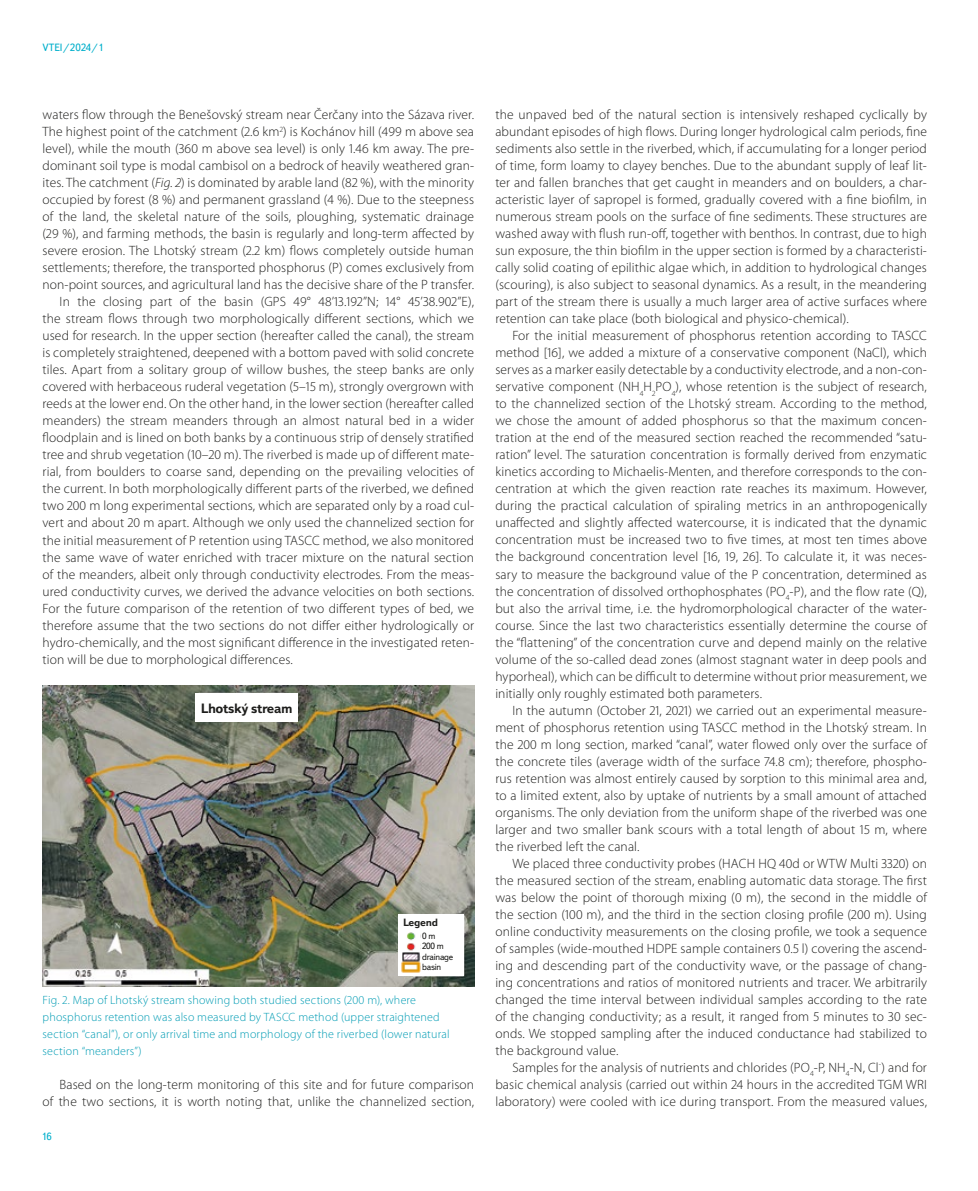
<style>
.page{position:relative;width:978px;height:1191px;background:#fff}
.page>*{position:absolute;margin:0;border:0;box-sizing:border-box;transform-origin:0 0}
.t1{font:300 13.5px/17px "Myriad Pro";letter-spacing:.01em;color:#1d1d1b;text-align:justify}
.t2{font:700 13.5px "Textbook New";letter-spacing:-.025em;color:#1d1d1b}
.t3{font:300 12px/17px "Myriad Pro";letter-spacing:.015em;color:#009cb4}
.t4{font:10.5px "Textbook New";color:#00afcb}
.t5{font:700 10.5px "Textbook New";letter-spacing:-.025em;color:#1d1d1b}
.t6{font:9px/10.5px "Textbook New";letter-spacing:-.025em;color:#1d1d1b}
.s1{font-style:italic}
</style>
<div class="page">
<img style="left:43px;top:685px;width:431px;height:301px">
<div style="left:196px;top:693px;width:102px;height:28px;background:#fff"></div>
<div style="left:398px;top:914px;width:65px;height:61px;background:#fff"></div>
<img style="left:401px;top:932px;width:19px;height:40px">
<p class="t4" style="left:43px;top:41px;width:63px">VTEI/2024/1</p>
<p class="t1" style="left:43px;top:106px;width:433px">waters flow through the Benešovský stream near Čerčany into the Sázava river.</p>
<p class="t1" style="left:43px;top:123px;width:433px">The highest point of the catchment (2.6 km<sup>2</sup>) is Kochánov hill (499 m above sea</p>
<p class="t1" style="left:43px;top:140px;width:433px">level), while the mouth (360 m above sea level) is only 1.46 km away. The pre-</p>
<p class="t1" style="left:43px;top:157px;width:433px">dominant soil type is modal cambisol on a bedrock of heavily weathered gran-</p>
<p class="t1" style="left:43px;top:174px;width:433px">ites. The catchment (<span class="s1">Fig. 2</span>) is dominated by arable land (82 %), with the minority</p>
<p class="t1" style="left:43px;top:191px;width:433px">occupied by forest (8 %) and permanent grassland (4 %). Due to the steepness</p>
<p class="t1" style="left:43px;top:208px;width:433px">of the land, the skeletal nature of the soils, ploughing, systematic drainage</p>
<p class="t1" style="left:43px;top:225px;width:433px">(29 %), and farming methods, the basin is regularly and long-term affected by</p>
<p class="t1" style="left:43px;top:242px;width:433px">severe erosion. The Lhotský stream (2.2 km) flows completely outside human</p>
<p class="t1" style="left:43px;top:259px;width:433px">settlements; therefore, the transported phosphorus (P) comes exclusively from</p>
<p class="t1" style="left:43px;top:276px;width:433px">non-point sources, and agricultural land has the decisive share of the P transfer.</p>
<p class="t1" style="left:60px;top:293px;width:416px">In the closing part of the basin (GPS 49° 48’13.192’’N; 14° 45’38.902’’E),</p>
<p class="t1" style="left:43px;top:310px;width:433px">the stream flows through two morphologically different sections, which we</p>
<p class="t1" style="left:43px;top:327px;width:433px">used for research. In the upper section (hereafter called the canal), the stream</p>
<p class="t1" style="left:43px;top:344px;width:433px">is completely straightened, deepened with a bottom paved with solid concrete</p>
<p class="t1" style="left:43px;top:361px;width:433px">tiles. Apart from a solitary group of willow bushes, the steep banks are only</p>
<p class="t1" style="left:43px;top:378px;width:433px">covered with herbaceous ruderal vegetation (5–15 m), strongly overgrown with</p>
<p class="t1" style="left:43px;top:395px;width:433px">reeds at the lower end. On the other hand, in the lower section (hereafter called</p>
<p class="t1" style="left:43px;top:412px;width:433px">meanders) the stream meanders through an almost natural bed in a wider</p>
<p class="t1" style="left:43px;top:429px;width:433px">floodplain and is lined on both banks by a continuous strip of densely stratified</p>
<p class="t1" style="left:43px;top:446px;width:433px">tree and shrub vegetation (10–20 m). The riverbed is made up of different mate-</p>
<p class="t1" style="left:43px;top:463px;width:433px">rial, from boulders to coarse sand, depending on the prevailing velocities of</p>
<p class="t1" style="left:43px;top:480px;width:433px">the current. In both morphologically different parts of the riverbed, we defined</p>
<p class="t1" style="left:43px;top:497px;width:433px">two 200 m long experimental sections, which are separated only by a road cul-</p>
<p class="t1" style="left:43px;top:514px;width:433px">vert and about 20 m apart. Although we only used the channelized section for</p>
<p class="t1" style="left:43px;top:531px;width:433px">the initial measurement of P retention using TASCC method, we also monitored</p>
<p class="t1" style="left:43px;top:548px;width:433px">the same wave of water enriched with tracer mixture on the natural section</p>
<p class="t1" style="left:43px;top:565px;width:433px">of the meanders, albeit only through conductivity electrodes. From the meas-</p>
<p class="t1" style="left:43px;top:582px;width:433px">ured conductivity curves, we derived the advance velocities on both sections.</p>
<p class="t1" style="left:43px;top:599px;width:433px">For the future comparison of the retention of two different types of bed, we</p>
<p class="t1" style="left:43px;top:616px;width:433px">therefore assume that the two sections do not differ either hydrologically or</p>
<p class="t1" style="left:43px;top:633px;width:433px">hydro-chemically, and the most significant difference in the investigated reten-</p>
<p class="t1" style="left:43px;top:650px;width:252px">tion will be due to morphological differences.</p>
<p class="t2" style="left:201px;top:699px;width:94px">Lhotský stream</p>
<p class="t5" style="left:403px;top:916px;width:37px">Legend</p>
<p class="t6" style="left:422px;top:930px;width:33px">0 m<br>200 m drainage basin</p>
<p class="t3" style="left:43px;top:991px;width:409px">Fig. 2. Map of Lhotský stream showing both studied sections (200 m), where phosphorus retention was also measured by TASCC method (upper straightened section “canal”), or only arrival time and morphology of the riverbed (lower natural section “meanders”)</p>
<p class="t1" style="left:43px;top:1075px;width:433px;text-align:right">Based on the long-term monitoring of this site and for future comparison<br>of the two sections, it is worth noting that, unlike the channelized section,</p>
<p class="t4" style="left:41px;top:1130px;width:12px">16</p>
<p class="t1" style="left:495px;top:106px;width:433px">the unpaved bed of the natural section is intensively reshaped cyclically by abundant episodes of high flows. During longer hydrological calm periods, fine sediments also settle in the riverbed, which, if accumulating for a longer period of time, form loamy to clayey benches. Due to the abundant supply of leaf lit&shy;ter and fallen branches that get caught in meanders and on boulders, a char&shy;acteristic layer of sapropel is formed, gradually covered with a fine biofilm, in numerous stream pools on the surface of fine sediments. These structures are washed away with flush run-off, together with benthos. In contrast, due to high sun exposure, the thin biofilm in the upper section is formed by a characteristi&shy;cally solid coating of epilithic algae which, in addition to hydrological changes (scouring), is also subject to seasonal dynamics. As a result, in the meandering part of the stream there is usually a much larger area of active surfaces where retention can take place (both biological and physico-chemical).</p>
<p class="t1" style="left:495px;top:327px;width:433px;text-indent:17px">For the initial measurement of phosphorus retention according to TASCC method [16], we added a mixture of a conservative component (NaCl), which serves as a marker easily detectable by a conductivity electrode, and a non-con&shy;servative component (NH<sub>4</sub>H<sub>2</sub>PO<sub>4</sub>), whose retention is the subject of research, to the channelized section of the Lhotský stream. According to the method, we chose the amount of added phosphorus so that the maximum concen&shy;tration at the end of the measured section reached the recommended “satu&shy;ration” level. The saturation concentration is formally derived from enzymatic kinetics according to Michaelis-Menten, and therefore corresponds to the con&shy;centration at which the given reaction rate reaches its maximum. However, during the practical calculation of spiraling metrics in an anthropogenically unaffected and slightly affected watercourse, it is indicated that the dynamic concentration must be increased two to five times, at most ten times above the background concentration level [16, 19, 26]. To calculate it, it was neces&shy;sary to measure the background value of the P concentration, determined as the concentration of dissolved orthophosphates (PO<sub>4</sub>-P), and the flow rate (Q), but also the arrival time, i.e. the hydromorphological character of the water&shy;course. Since the last two characteristics essentially determine the course of the “flattening” of the concentration curve and depend mainly on the relative volume of the so-called dead zones (almost stagnant water in deep pools and hyporheal), which can be difficult to determine without prior measurement, we initially only roughly estimated both parameters.</p>
<p class="t1" style="left:495px;top:701px;width:433px;text-indent:17px">In the autumn (October 21, 2021) we carried out an experimental measure&shy;ment of phosphorus retention using TASCC method in the Lhotský stream. In the 200 m long section, marked “canal”, water flowed only over the surface of the concrete tiles (average width of the surface 74.8 cm); therefore, phospho&shy;rus retention was almost entirely caused by sorption to this minimal area and, to a limited extent, also by uptake of nutrients by a small amount of attached organisms. The only deviation from the uniform shape of the riverbed was one larger and two smaller bank scours with a total length of about 15 m, where the riverbed left the canal.</p>
<p class="t1" style="left:495px;top:854px;width:433px;text-indent:17px">We placed three conductivity probes (HACH HQ 40d or WTW Multi 3320) on the measured section of the stream, enabling automatic data storage. The first was below the point of thorough mixing (0 m), the second in the middle of the section (100 m), and the third in the section closing profile (200 m). Using online conductivity measurements on the closing profile, we took a sequence of samples (wide-mouthed HDPE sample containers 0.5 l) covering the ascend&shy;ing and descending part of the conductivity wave, or the passage of chang&shy;ing concentrations and ratios of monitored nutrients and tracer. We arbitrarily changed the time interval between individual samples according to the rate of the changing conductivity; as a result, it ranged from 5 minutes to 30 sec&shy;onds. We stopped sampling after the induced conductance had stabilized to the background value.</p>
<p class="t1" style="left:495px;top:1058px;width:433px;text-indent:17px">Samples for the analysis of nutrients and chlorides (PO<sub>4</sub>-P, NH<sub>4</sub>-N, Cl<sup>-</sup>) and for basic chemical analysis (carried out within 24 hours in the accredited TGM WRI laboratory) were cooled with ice during transport. From the measured values,</p>
</div>
